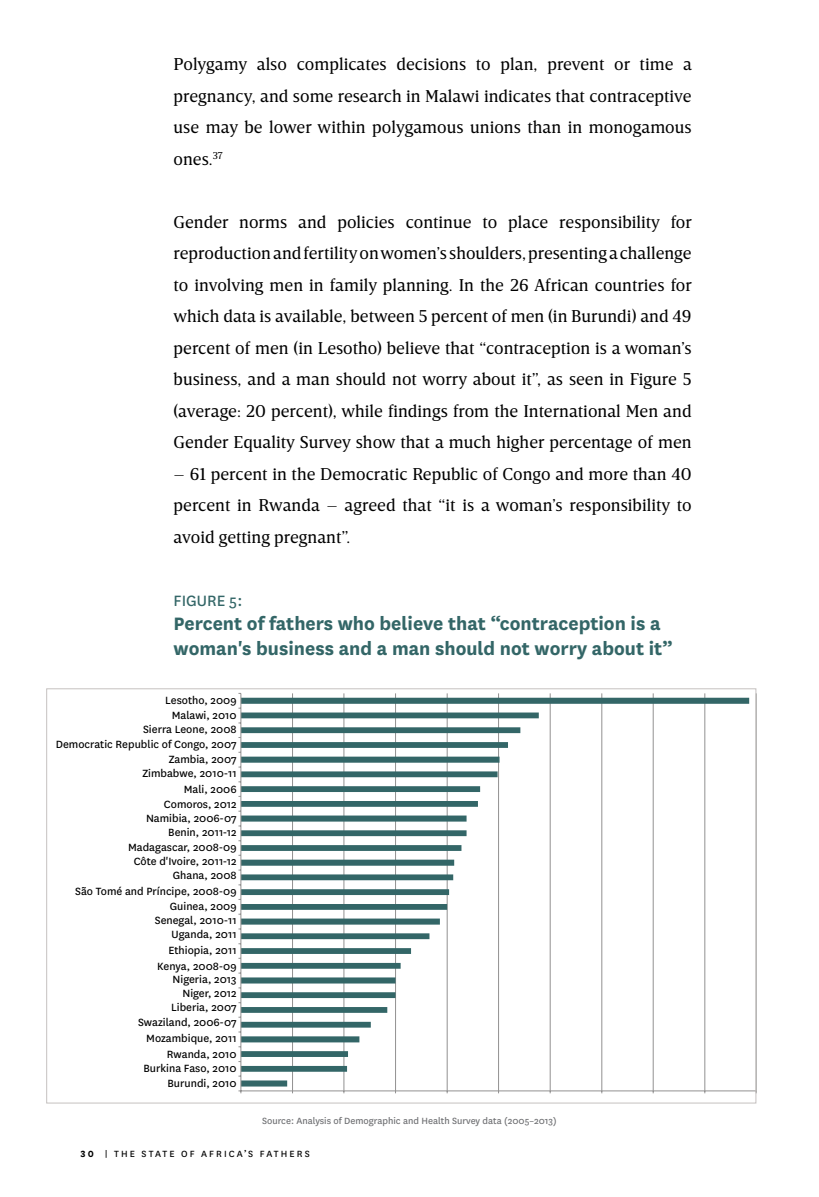
<style>
.page{position:relative;width:819px;height:1197px;background:#fff}
.page>*{position:absolute;margin:0;border:0;box-sizing:border-box;transform-origin:0 0}
.t1{font:700 21px/24.5px "National";color:#336667}
.t2{font:17.5px/31.5px "Breve Text";color:#000;text-align:justify}
.t3{font:17.5px "National";color:#336667}
.t4{font:12.25px/13.8px "National";color:#000;text-align:right}
.t5{font:10.5px "National";color:#6e6f72}
.t6{font:10.5px "National";letter-spacing:.2em;color:#000}
.s1{font-weight:700}
</style>
<div class="page">
<hr style="left:756px;top:693px;width:1px;height:398px;background:#929191">
<hr style="left:705px;top:693px;width:1px;height:398px;background:#929191">
<hr style="left:653px;top:693px;width:1px;height:398px;background:#929191">
<hr style="left:602px;top:693px;width:1px;height:398px;background:#929191">
<hr style="left:550px;top:693px;width:1px;height:398px;background:#929191">
<hr style="left:498px;top:693px;width:1px;height:398px;background:#929191">
<hr style="left:447px;top:693px;width:1px;height:398px;background:#929191">
<hr style="left:395px;top:693px;width:1px;height:398px;background:#929191">
<hr style="left:344px;top:693px;width:1px;height:398px;background:#929191">
<hr style="left:292px;top:693px;width:1px;height:398px;background:#929191">
<svg style="left:242px;top:698px;width:507px;height:389px"></svg>
<hr style="left:241px;top:1091px;width:515px;height:1px;background:#929191">
<hr style="left:241px;top:693px;width:1px;height:398px;background:#929191">
<p class="t2" style="left:174px;top:49px;width:520px">Polygamy also complicates decisions to plan, prevent or time a pregnancy, and some research in Malawi indicates that contraceptive use may be lower within polygamous unions than in monogamous ones.<sup>37</sup></p>
<p class="t2" style="left:174px;top:207px;width:520px">Gender norms and policies continue to place responsibility for reproduction and fertility on women’s shoulders, presenting a challenge to involving men in family planning. In the 26 African countries for which data is available, between 5 percent of men (in Burundi) and 49 percent of men (in Lesotho) believe that “contraception is a woman’s business, and a man should not worry about it”, as seen in Figure 5 (average: 20 percent), while findings from the International Men and Gender Equality Survey show that a much higher percentage of men</p>
<p class="t2" style="left:174px;top:459px;width:520px">– 61 percent in the Democratic Republic of Congo and more than 40 percent in Rwanda – agreed that “it is a woman’s responsibility to avoid getting pregnant”.</p>
<p class="t3" style="left:174px;top:589px;width:70px">FIGURE 5:</p>
<p class="t1" style="left:174px;top:610px;width:500px">Percent of fathers who believe that “contraception is a woman's business and a man should not worry about it”</p>
<p class="t4" style="left:143px;top:693px;width:95px;line-height:14.3px">Lesotho, 2009<br>Malawi, 2010<br>Sierra Leone, 2008</p>
<p class="t4" style="left:56px;top:737px;width:182px;line-height:14.3px">Democratic Republic of Congo, 2007<br>Zambia, 2007<br>Zimbabwe, 2010-11</p>
<p class="t4" style="left:146px;top:782px;width:92px">Mali, 2006<br>Comoros, 2012<br>Namibia, 2006-07<br>Benin, 2011-12</p>
<p class="t4" style="left:128px;top:840px;width:110px">Madagascar, 2008-09<br>Côte d'Ivoire, 2011-12<br>Ghana, 2008</p>
<p class="t4" style="left:75px;top:883px;width:163px;line-height:15.6px">São Tomé and Príncipe, 2008-09<br>Guinea, 2009</p>
<p class="t4" style="left:155px;top:913px;width:83px">Senegal, 2010-11<br>Uganda, 2011</p>
<p class="t4" style="left:157px;top:942px;width:81px;line-height:15.6px">Ethiopia, 2011<br>Kenya, 2008-09</p>
<p class="t4" style="left:171px;top:972px;width:67px">Nigeria, 2013<br>Niger, 2012<br>Liberia, 2007</p>
<p class="t4" style="left:138px;top:1014px;width:100px;line-height:16.1px">Swaziland, 2006-07<br>Mozambique, 2011</p>
<p class="t4" style="left:144px;top:1061px;width:95px">Burkina Faso, 2010</p>
<p class="t4" style="left:167px;top:1047px;width:71px">Rwanda, 2010</p>
<p class="t4" style="left:168px;top:1076px;width:71px">Burundi, 2010</p>
<p class="t5" style="left:262px;top:1114px;width:296px">Source: Analysis of Demographic and Health Survey data (2005–2013)</p>
<p class="t6" style="left:81px;top:1147px;width:231px"><span class="s1">30</span> | THE STATE OF AFRICA’S FATHERS</p>
</div>
